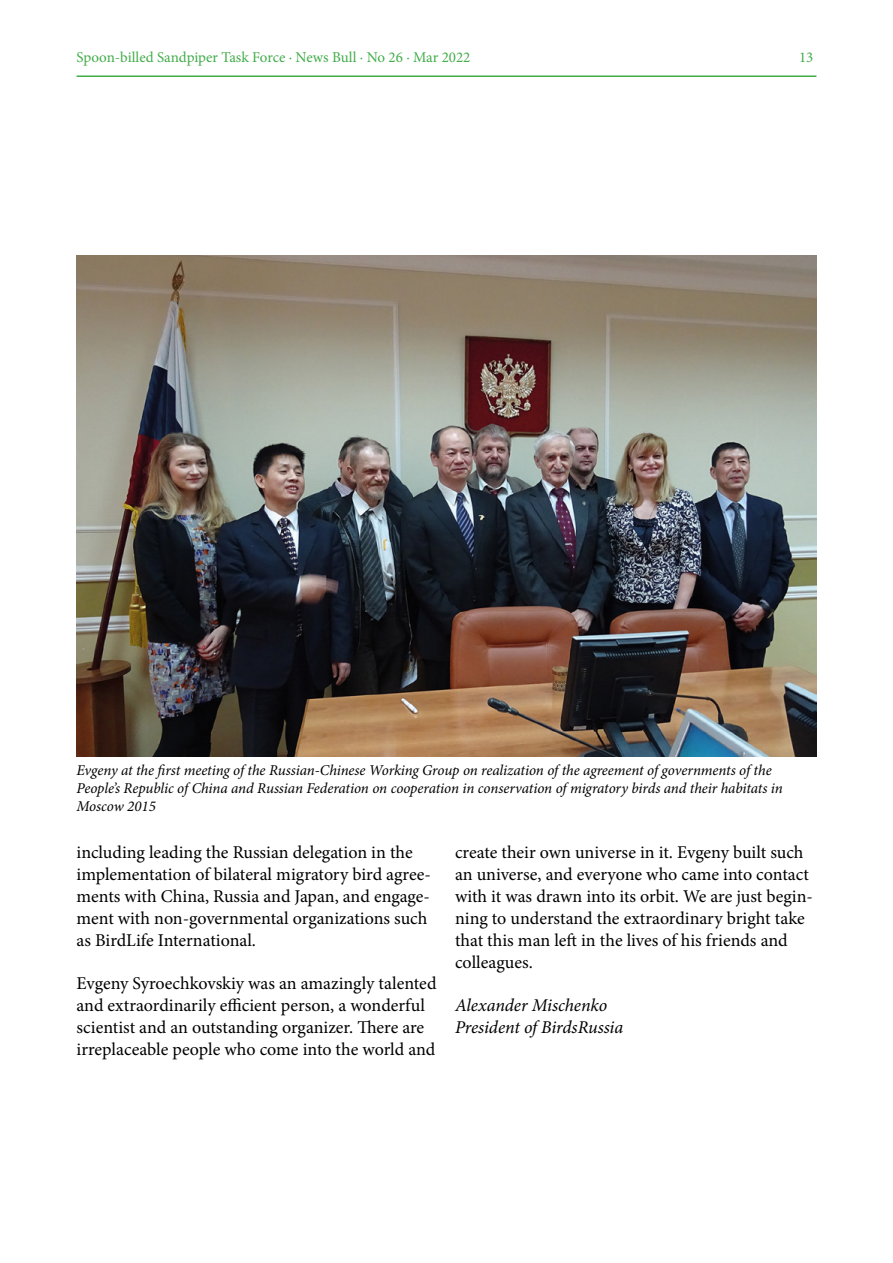
<style>
.page{position:relative;width:893px;height:1263px;background:#fff}
.page>*{position:absolute;margin:0;border:0;box-sizing:border-box;transform-origin:0 0}
.t1{font:18px/21.9px "Minion Pro";color:#000}
.t2{font:italic 18px/21.9px "Minion Pro";letter-spacing:-.005em;color:#000}
.t3{font:italic 15px/18px "Minion Pro";letter-spacing:-.01em;color:#000}
.t4{font:15px "Minion Pro";color:#41ad49}
</style>
<div class="page">
<hr style="left:77px;top:75px;width:739px;height:2px;background:#41ad49">
<img style="left:77px;top:255px;width:739px;height:502px">
<p class="t4" style="left:77px;top:47px;width:395px">Spoon-billed Sandpiper Task Force · News Bull · No 26 · Mar 2022</p>
<p class="t4" style="left:799px;top:47px;width:16px">13</p>
<p class="t3" style="left:77px;top:761px;width:708px">Evgeny at the first meeting of the Russian-Chinese Working Group on realization of the agreement of governments of the<br>People’s Republic of China and Russian Federation on cooperation in conservation of migratory birds and their habitats in<br>Moscow 2015</p>
<p class="t1" style="left:77px;top:842px;width:356px">including leading the Russian delegation in the implementation of bilateral migratory bird agree&shy;ments with China, Russia and Japan, and engage&shy;ment with non-governmental organizations such as BirdLife International.</p>
<p class="t1" style="left:77px;top:973px;width:361px">Evgeny Syroechkovskiy was an amazingly talented and extraordinarily efficient person, a wonderful scientist and an outstanding organizer. There are irreplaceable people who come into the world and</p>
<p class="t1" style="left:455px;top:842px;width:359px">create their own universe in it. Evgeny built such an universe, and everyone who came into contact with it was drawn into its orbit. We are just begin&shy;ning to understand the extraordinary bright take that this man left in the lives of his friends and colleagues.</p>
<p class="t2" style="left:455px;top:994px;width:170px">Alexander Mischenko<br>President of BirdsRussia</p>
</div>
